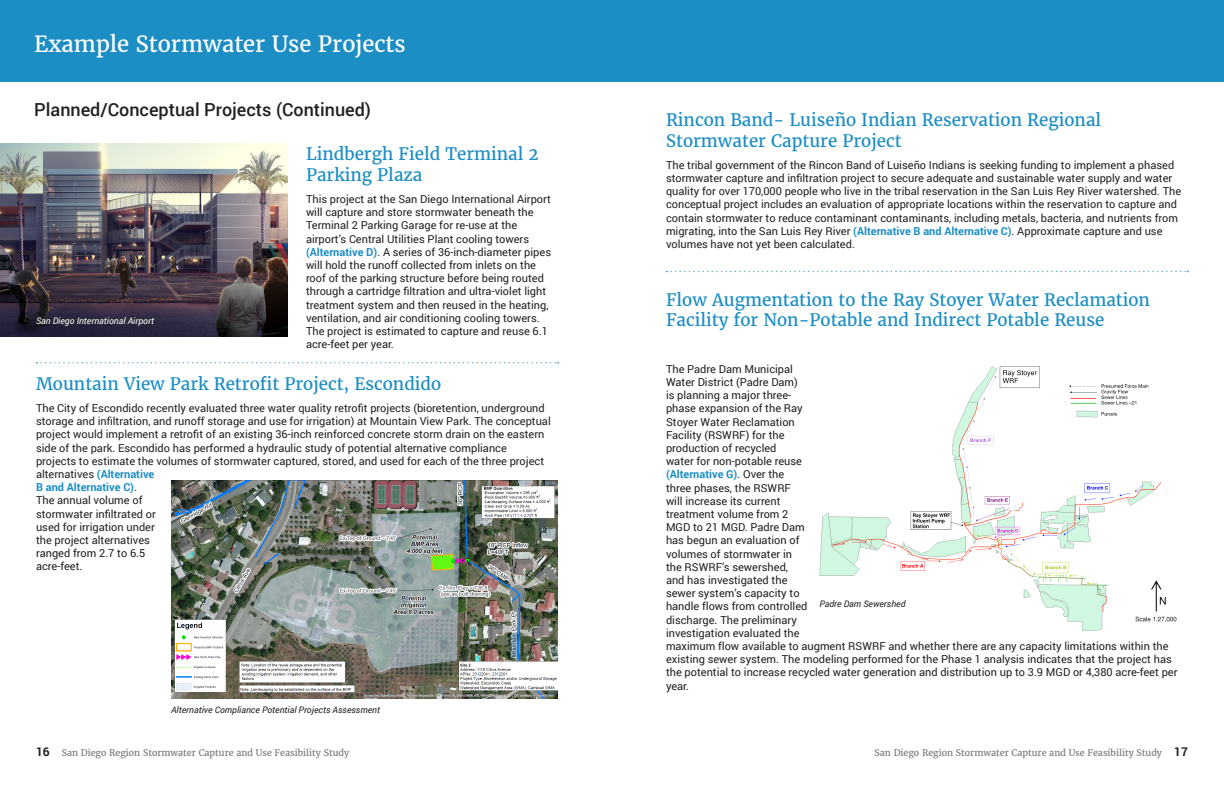
<style>
.page{position:relative;width:1224px;height:792px;background:#fff}
.page>*{position:absolute;margin:0;border:0;box-sizing:border-box;transform-origin:0 0}
.t1{font:22px "Merriweather";color:#fff}
.t2{font:500 18px "Roboto";color:#231f20}
.t3{font:17px/20.4px "Merriweather";color:#1d8ec4}
.t4{font:11px/13.2px "Roboto";color:#231f20}
.t5{font:9px "Merriweather";color:#76787b}
.t6{font:italic 9px "Roboto";color:#231f20}
.t7{font:italic 9px "Roboto";color:#fff}
.s1{font-weight:700;color:#1d8ec4}
.s2{font-family:"Roboto";font-weight:700;font-size:12px;color:#231f20}
</style>
<div class="page">
<div style="left:0;top:0;width:1224px;height:81px;background:#1d8ec4"></div>
<img style="left:0;top:144px;width:288px;height:192px">
<svg style="left:36px;top:362px;width:523px;height:1px"></svg>
<svg style="left:666px;top:271px;width:523px;height:1px"></svg>
<svg style="left:32px;top:312px;width:128px;height:20px;background:#282339"></svg>
<img style="left:171px;top:480px;width:387px;height:219px">
<img style="left:819px;top:366px;width:358px;height:265px">
<h1 class="t1" style="left:34px;top:30px;width:373px">Example Stormwater Use Projects</h1>
<h2 class="t2" style="left:34px;top:97px;width:338px">Planned/Conceptual Projects (Continued)</h2>
<h3 class="t3" style="left:666px;top:110px;width:437px">Rincon Band- Luiseño Indian Reservation Regional<br>Stormwater Capture Project</h3>
<p class="t4" style="left:666px;top:158px;width:517px">The tribal government of the Rincon Band of Luiseño Indians is seeking funding to implement a phased stormwater capture and infiltration project to secure adequate and sustainable water supply and water quality for over 170,000 people who live in the tribal reservation in the San Luis Rey River watershed. The conceptual project includes an evaluation of appropriate locations within the reservation to capture and contain stormwater to reduce contaminant contaminants, including metals, bacteria, and nutrients from migrating, into the San Luis Rey River <span class="s1">(Alternative B and Alternative C)</span>. Approximate capture and use volumes have not yet been calculated.</p>
<h3 class="t3" style="left:306px;top:144px;width:234px">Lindbergh Field Terminal 2<br>Parking Plaza</h3>
<p class="t4" style="left:306px;top:192px;width:247px">This project at the San Diego International Airport will capture and store stormwater beneath the Terminal 2 Parking Garage for re-use at the airport’s Central Utilities Plant cooling towers <span class="s1">(Alternative D)</span>. A series of 36-inch-diameter pipes will hold the runoff collected from inlets on the roof of the parking structure before being routed through a cartridge filtration and ultra-violet light treatment system and then reused in the heating, ventilation, and air conditioning cooling towers.<br>The project is estimated to capture and reuse 6.1 acre-feet per year.</p>
<h3 class="t3" style="left:666px;top:289px;width:486px">Flow Augmentation to the Ray Stoyer Water Reclamation</h3>
<p class="t7" style="left:36px;top:314px;width:120px">San Diego International Airport</p>
<h3 class="t3" style="left:666px;top:310px;width:440px">Facility for Non-Potable and Indirect Potable Reuse</h3>
<h3 class="t3" style="left:36px;top:373px;width:407px">Mountain View Park Retrofit Project, Escondido</h3>
<p class="t4" style="left:36px;top:401px;width:516px">The City of Escondido recently evaluated three water quality retrofit projects (bioretention, underground storage and infiltration, and runoff storage and use for irrigation) at Mountain View Park. The conceptual project would implement a retrofit of an existing 36-inch reinforced concrete storm drain on the eastern side of the park. Escondido has performed a hydraulic study of potential alternative compliance<br>projects to estimate the volumes of stormwater captured, stored, and used for each of the three project alternatives <span class="s1">(Alternative<br>B and Alternative C)</span>.<br>The annual volume of<br>stormwater infiltrated or<br>used for irrigation under<br>the project alternatives<br>ranged from 2.7 to 6.5<br>acre-feet.</p>
<p class="t6" style="left:171px;top:703px;width:211px">Alternative Compliance Potential Projects Assessment</p>
<p class="t4" style="left:666px;top:362px;width:513px">The Padre Dam Municipal<br>Water District (Padre Dam)<br>is planning a major three-<br>phase expansion of the Ray<br>Stoyer Water Reclamation<br>Facility (RSWRF) for the<br>production of recycled<br>water for non-potable reuse<br><span class="s1">(Alternative G)</span>. Over the<br>three phases, the RSWRF<br>will increase its current<br>treatment volume from 2<br>MGD to 21 MGD. Padre Dam<br>has begun an evaluation of<br>volumes of stormwater in<br>the RSWRF’s sewershed,<br>and has investigated the<br>sewer system’s capacity to<br>handle flows from controlled<br>discharge. The preliminary<br>investigation evaluated the<br>maximum flow available to augment RSWRF and whether there are any capacity limitations within the existing sewer system. The modeling performed for the Phase 1 analysis indicates that the project has the potential to increase recycled water generation and distribution up to 3.9 MGD or 4,380 acre-feet per year.</p>
<p class="t6" style="left:819px;top:598px;width:88px">Padre Dam Sewershed</p>
<p class="t5" style="left:36px;top:747px;width:315px"><span class="s2">16</span> San Diego Region Stormwater Capture and Use Feasibility Study</p>
<p class="t5" style="left:875px;top:747px;width:315px">San Diego Region Stormwater Capture and Use Feasibility Study <span class="s2">17</span></p>
</div>
